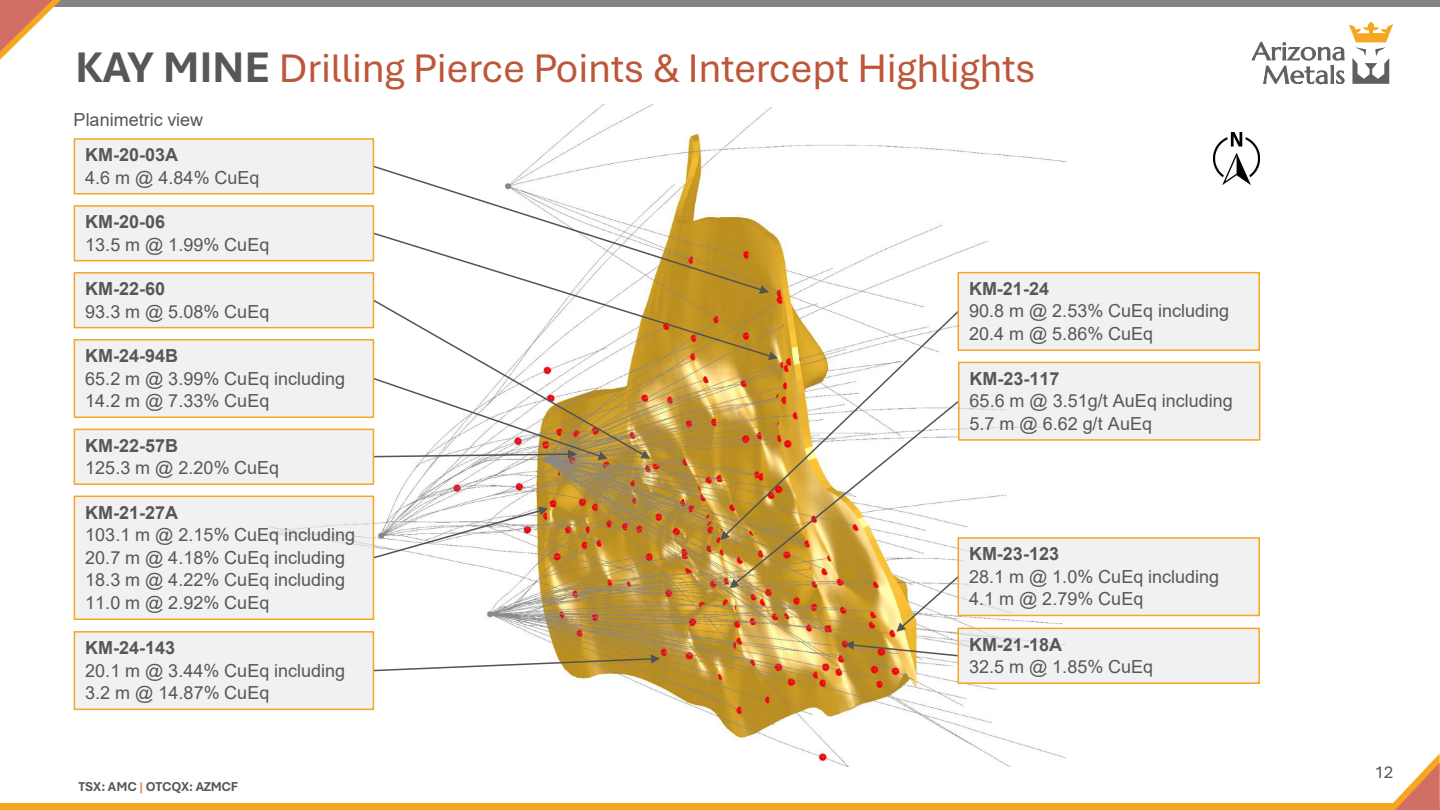
<style>
.page{position:relative;width:1440px;height:810px;background:#fff}
.page>*{position:absolute;margin:0;border:0;box-sizing:border-box;transform-origin:0 0}
.t1{font:42px "Aptos";letter-spacing:-.01em;color:#bc573a}
.t2{font:18px "Arial";letter-spacing:.005em;color:#585756}
.t3{font:700 18px "Arial";letter-spacing:.005em;color:#585756}
.t4{font:18px "Arial";color:#575756}
.t5{font:18px "Aptos";color:#585756}
.t6{font:700 13.5px "Aptos";letter-spacing:-.015em;color:#575756}
.s1{font-weight:700;font-size:45px;color:#575756}
.s2{color:#eb7c2f}
</style>
<div class="page">
<svg style="left:1252px;top:22px;width:141px;height:62px"></svg>
<div style="left:0;top:0;width:1440px;height:6px;background:#858484"></div>
<svg style="left:0;top:0;width:61px;height:60px"></svg>
<div style="left:0;top:804px;width:1440px;height:6px;background:#f7a61f"></div>
<svg style="left:1386px;top:754px;width:54px;height:56px"></svg>
<img style="left:268px;top:104px;width:798px;height:663px">
<svg style="left:374px;top:231px;width:399px;height:127px"></svg>
<svg style="left:371px;top:298px;width:279px;height:162px"></svg>
<svg style="left:372px;top:164px;width:392px;height:128px"></svg>
<svg style="left:759px;top:285px;width:10px;height:9px"></svg>
<svg style="left:374px;top:507px;width:174px;height:53px"></svg>
<svg style="left:724px;top:309px;width:236px;height:90px"></svg>
<img style="left:720px;top:399px;width:241px;height:233px">
<svg style="left:374px;top:654px;width:286px;height:18px"></svg>
<svg style="left:845px;top:641px;width:113px;height:16px"></svg>
<div style="left:74px;top:429px;width:299px;height:55px;background:#f1f1f1"></div>
<div style="left:74px;top:429px;width:300px;height:56px;border:2px solid #f7a61f"></div>
<div style="left:74px;top:340px;width:299px;height:77px;background:#f1f1f1"></div>
<div style="left:74px;top:339px;width:300px;height:79px;border:2px solid #f7a61f"></div>
<div style="left:74px;top:206px;width:299px;height:55px;background:#f1f1f1"></div>
<div style="left:74px;top:205px;width:300px;height:56px;border:2px solid #f7a61f"></div>
<div style="left:74px;top:273px;width:299px;height:55px;background:#f1f1f1"></div>
<div style="left:74px;top:272px;width:300px;height:56px;border:2px solid #f7a61f"></div>
<div style="left:959px;top:362px;width:301px;height:78px;background:#f1f1f1"></div>
<div style="left:958px;top:362px;width:302px;height:79px;border:2px solid #f7a61f"></div>
<div style="left:958px;top:628px;width:301px;height:55px;background:#f1f1f1"></div>
<div style="left:958px;top:628px;width:302px;height:56px;border:2px solid #f7a61f"></div>
<div style="left:74px;top:139px;width:299px;height:55px;background:#f1f1f1"></div>
<div style="left:74px;top:138px;width:300px;height:57px;border:2px solid #f7a61f"></div>
<div style="left:74px;top:496px;width:299px;height:123px;background:#f1f1f1"></div>
<div style="left:74px;top:496px;width:300px;height:124px;border:2px solid #f7a61f"></div>
<div style="left:74px;top:632px;width:299px;height:77px;background:#f1f1f1"></div>
<div style="left:74px;top:631px;width:300px;height:79px;border:2px solid #f7a61f"></div>
<div style="left:958px;top:538px;width:301px;height:77px;background:#f1f1f1"></div>
<div style="left:958px;top:537px;width:302px;height:79px;border:2px solid #f7a61f"></div>
<div style="left:958px;top:273px;width:301px;height:77px;background:#f1f1f1"></div>
<div style="left:958px;top:272px;width:302px;height:79px;border:2px solid #f7a61f"></div>
<img style="left:1213px;top:132px;width:46px;height:53px">
<h2 class="t1" style="left:75px;top:40px;width:962px"><span class="s1">KAY MINE</span> Drilling Pierce Points &amp; Intercept Highlights</h2>
<p class="t4" style="left:74px;top:107px;width:131px">Planimetric view</p>
<p class="t3" style="left:85px;top:142px;width:95px">KM-20-03A</p>
<p class="t2" style="left:85px;top:165px;width:176px">4.6 m @ 4.84% CuEq</p>
<p class="t3" style="left:85px;top:209px;width:82px">KM-20-06</p>
<p class="t2" style="left:85px;top:232px;width:186px">13.5 m @ 1.99% CuEq</p>
<p class="t3" style="left:85px;top:276px;width:82px">KM-22-60</p>
<p class="t2" style="left:85px;top:299px;width:186px">93.3 m @ 5.08% CuEq</p>
<p class="t3" style="left:85px;top:343px;width:95px">KM-24-94B</p>
<p class="t2" style="left:85px;top:366px;width:262px">65.2 m @ 3.99% CuEq including</p>
<p class="t2" style="left:85px;top:388px;width:186px">14.2 m @ 7.33% CuEq</p>
<p class="t3" style="left:85px;top:433px;width:95px">KM-22-57B</p>
<p class="t2" style="left:85px;top:455px;width:196px">125.3 m @ 2.20% CuEq</p>
<p class="t3" style="left:85px;top:500px;width:95px">KM-21-27A</p>
<p class="t2" style="left:85px;top:522px;width:272px">103.1 m @ 2.15% CuEq including</p>
<p class="t2" style="left:85px;top:545px;width:262px">20.7 m @ 4.18% CuEq including</p>
<p class="t2" style="left:85px;top:567px;width:262px">18.3 m @ 4.22% CuEq including</p>
<p class="t2" style="left:85px;top:590px;width:186px">11.0 m @ 2.92% CuEq</p>
<p class="t3" style="left:85px;top:635px;width:92px">KM-24-143</p>
<p class="t2" style="left:85px;top:658px;width:262px">20.1 m @ 3.44% CuEq including</p>
<p class="t2" style="left:85px;top:680px;width:186px">3.2 m @ 14.87% CuEq</p>
<p class="t6" style="left:78px;top:778px;width:161px">TSX: AMC <span class="s2">|</span> OTCQX: AZMCF</p>
<p class="t3" style="left:969px;top:276px;width:82px">KM-21-24</p>
<p class="t2" style="left:969px;top:299px;width:262px">90.8 m @ 2.53% CuEq including</p>
<p class="t2" style="left:969px;top:321px;width:186px">20.4 m @ 5.86% CuEq</p>
<p class="t3" style="left:970px;top:366px;width:92px">KM-23-117</p>
<p class="t2" style="left:970px;top:389px;width:265px">65.6 m @ 3.51g/t AuEq including</p>
<p class="t2" style="left:970px;top:411px;width:184px">5.7 m @ 6.62 g/t AuEq</p>
<p class="t3" style="left:969px;top:541px;width:92px">KM-23-123</p>
<p class="t2" style="left:969px;top:564px;width:252px">28.1 m @ 1.0% CuEq including</p>
<p class="t2" style="left:969px;top:587px;width:176px">4.1 m @ 2.79% CuEq</p>
<p class="t3" style="left:969px;top:632px;width:95px">KM-21-18A</p>
<p class="t2" style="left:969px;top:654px;width:186px">32.5 m @ 1.85% CuEq</p>
<p class="t5" style="left:1375px;top:760px;width:20px">12</p>
</div>
